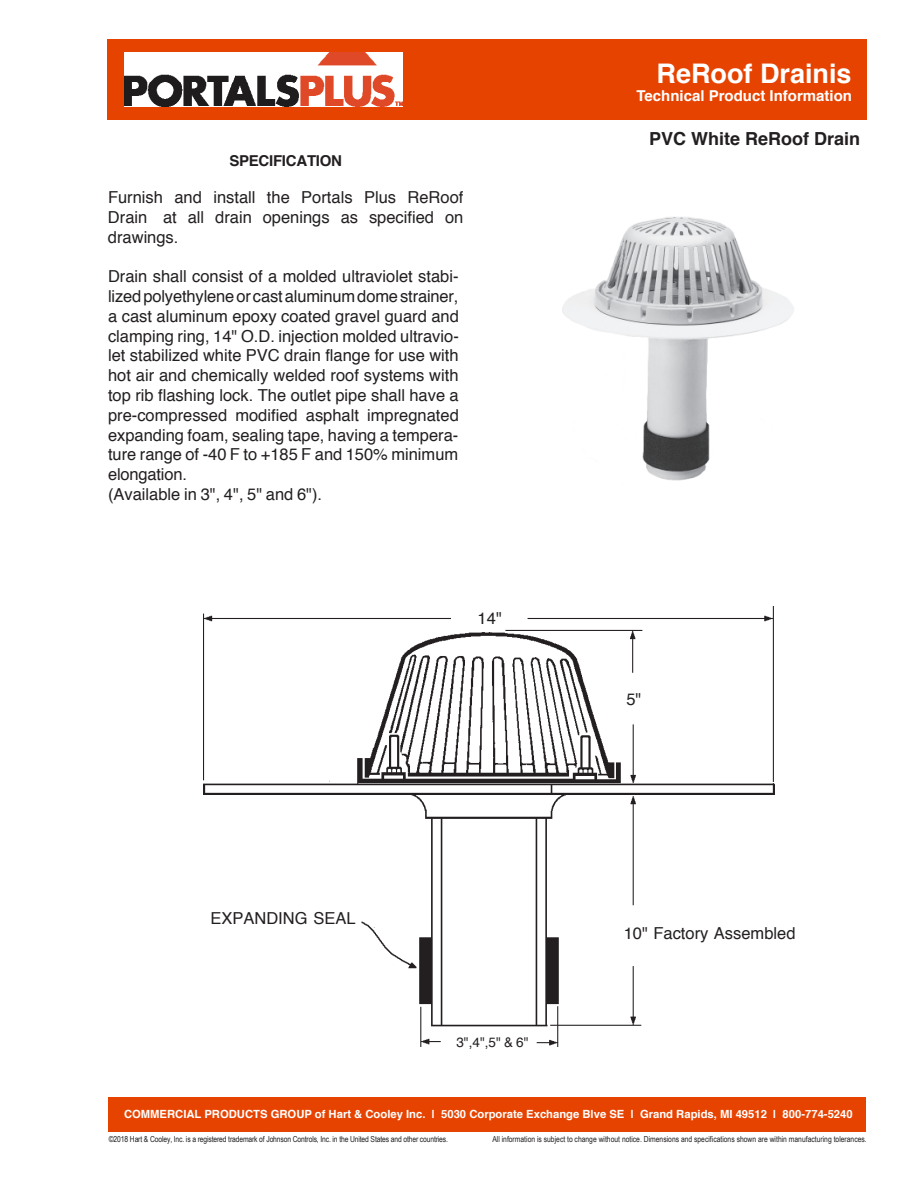
<style>
.page{position:relative;width:918px;height:1188px;background:#fff}
.page>*{position:absolute;margin:0;border:0;box-sizing:border-box;transform-origin:0 0}
.t1{font:700 27px "Helvetica";color:#fff}
.t2{font:700 18px "Helvetica";color:#231f20}
.t3{font:16.5px/19.8px "Helvetica";color:#231f20;text-align:justify}
.t4{font:700 15px "Helvetica";color:#fff}
.t5{font:700 15px "Helvetica";letter-spacing:-.02em;color:#231f20}
.t6{font:13.5px "Helvetica";color:#231f20}
.t7{font:700 13.5px "Helvetica";color:#fff}
.t8{font:700 11.25px "Helvetica";color:#fff}
.t9{font:8.25px "Arial Narrow";color:#201d1e}
</style>
<div class="page">
<img style="left:562px;top:217px;width:232px;height:264px">
<img style="left:204px;top:607px;width:571px;height:440px">
<div style="left:109px;top:1098px;width:757px;height:34px;background:#e74300"></div>
<div style="left:107px;top:39px;width:760px;height:81px;background:#e74300"></div>
<img style="left:124px;top:52px;width:279px;height:55px">
<h1 class="t1" style="left:657px;top:52px;width:197px">ReRoof Drainis</h1>
<p class="t4" style="left:636px;top:84px;width:217px">Technical Product Information</p>
<p class="t5" style="left:229px;top:149px;width:114px">SPECIFICATION</p>
<p class="t3" style="left:108px;top:188px;width:357px">Furnish and install the Portals Plus ReRoof Drain at all drain openings as specified on drawings.</p>
<p class="t3" style="left:108px;top:267px;width:352px;text-align:left">Drain shall consist of a molded ultraviolet stabi&shy;lizedpolyethyleneorcastaluminumdomestrainer, a cast aluminum epoxy coated gravel guard and clamping ring, 14" O.D. injection molded ultravio&shy;let stabilized white PVC drain flange for use with hot air and chemically welded roof systems with top rib flashing lock. The outlet pipe shall have a pre-compressed modified asphalt impregnated expanding foam, sealing tape, having a tempera&shy;ture range of -40 F to +185 F and 150% minimum elongation.<br>(Available in 3", 4", 5" and 6").</p>
<p class="t3" style="left:478px;top:609px;width:26px">14"</p>
<p class="t3" style="left:210px;top:909px;width:147px">EXPANDING SEAL</p>
<p class="t6" style="left:456px;top:1032px;width:74px">3",4",5" &amp; 6"</p>
<p class="t2" style="left:649px;top:124px;width:212px">PVC White ReRoof Drain</p>
<p class="t3" style="left:626px;top:690px;width:17px">5"</p>
<p class="t3" style="left:624px;top:924px;width:173px">10" Factory Assembled</p>
<p class="t7" style="left:125px;top:1101px;width:39px">PORT</p>
<p class="t9" style="left:109px;top:1133px;width:341px">©2018 Hart &amp; Cooley, Inc. is a registered trademark of Johnson Controls, Inc. in the United States and other countries.</p>
<p class="t9" style="left:492px;top:1133px;width:376px">All information is subject to change without notice. Dimensions and specifications shown are within manufacturing tolerances.</p>
<p class="t8" style="left:124px;top:1105px;width:730px">COMMERCIAL PRODUCTS GROUP of Hart &amp; Cooley Inc. | 5030 Corporate Exchange Blve SE | Grand Rapids, MI 49512 | 800-774-5240</p>
</div>
